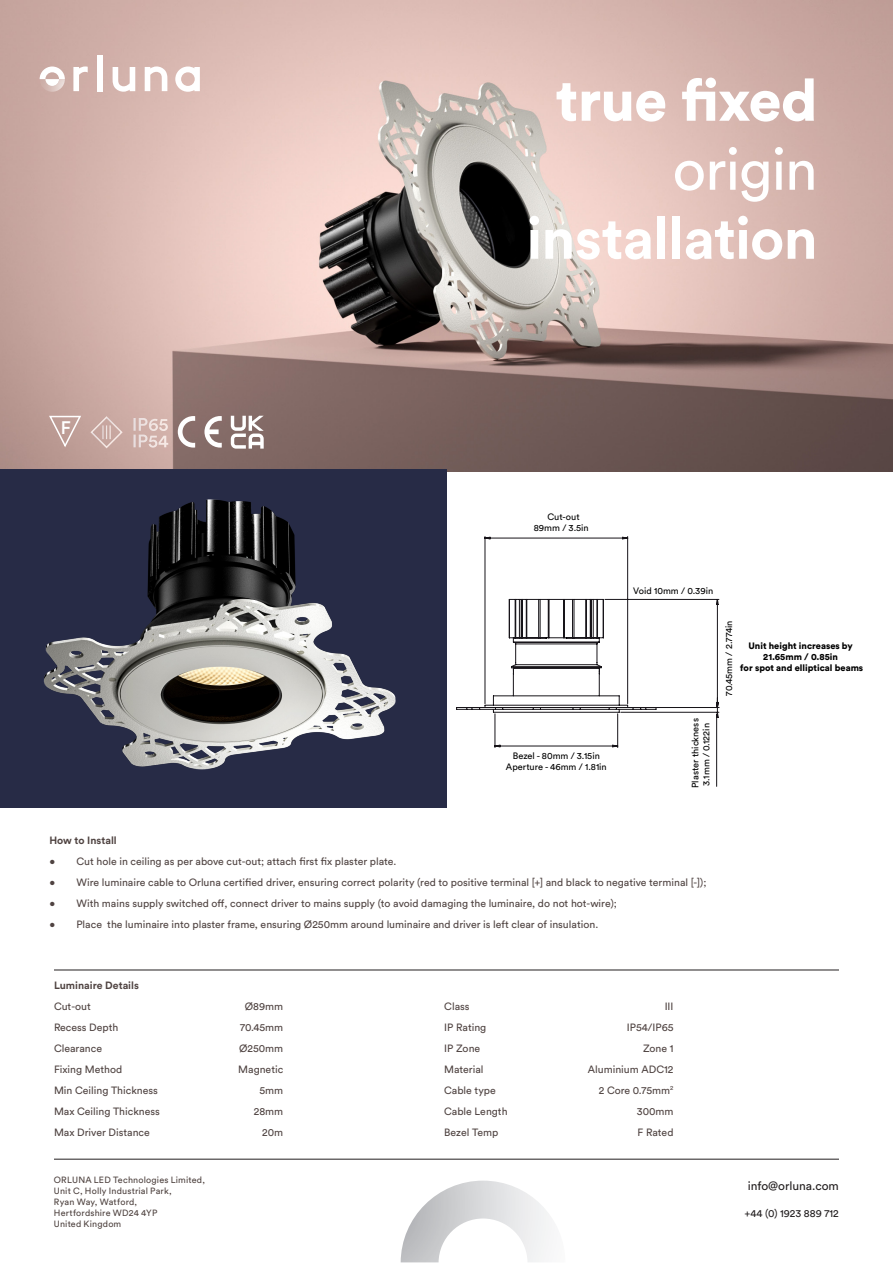
<style>
.page{position:relative;width:893px;height:1263px;background:#fff}
.page>*{position:absolute;margin:0;border:0;box-sizing:border-box;transform-origin:0 0}
.t1{font:700 58.5px "Circular Std";letter-spacing:-.015em;color:#fff}
.t2{font:900 58.5px "Circular Std";letter-spacing:-.015em;color:#fff}
.t3{font:58.5px "Circular Std";letter-spacing:-.02em;color:#fff}
.t4{font:500 18px "Circular Std";color:#fff}
.t5{font:18px "Agency FB";color:#fff}
.t6{font:12px "Circular Std";color:#231f20}
.t7{font:10.5px "Circular Std";color:#4f4341}
.t8{font:700 10.5px "Circular Std";color:#4f4341}
.t9{font:10.5px "Circular Std";color:#231f20}
.t10{font:9.15px/11.1px "Circular Std";color:#000001;text-align:center}
.t11{font:900 9.15px/11.1px "Circular Std";color:#000001;text-align:center}
.t12{font:9px "Circular Std";letter-spacing:.02em;color:#4f4340}
</style>
<div class="page">
<img style="left:0;top:0;width:893px;height:471px">
<div style="left:0;top:470px;width:446px;height:338px;background:#272b46"></div>
<hr style="left:54px;top:1159px;width:785px;height:1px;background:#231f20">
<svg style="left:89px;top:415px;width:35px;height:34px"></svg>
<svg style="left:48px;top:415px;width:34px;height:33px"></svg>
<img style="left:401px;top:1180px;width:148px;height:82px">
<img style="left:43px;top:499px;width:353px;height:271px">
<svg style="left:175px;top:66px;width:25px;height:26px"></svg>
<div style="left:97px;top:55px;width:5px;height:36px;background:#fff"></div>
<svg style="left:40px;top:66px;width:25px;height:26px"></svg>
<svg style="left:113px;top:67px;width:22px;height:25px"></svg>
<svg style="left:145px;top:66px;width:22px;height:25px"></svg>
<svg style="left:73px;top:66px;width:15px;height:25px"></svg>
<svg style="left:456px;top:599px;width:29px;height:111px"></svg>
<svg style="left:485px;top:536px;width:234px;height:251px"></svg>
<hr style="left:54px;top:970px;width:785px;height:1px;background:#231f20">
<svg style="left:204px;top:416px;width:18px;height:32px"></svg>
<svg style="left:178px;top:416px;width:17px;height:32px"></svg>
<svg style="left:231px;top:416px;width:33px;height:33px"></svg>
<p class="t4" style="left:61px;top:417px;width:12px">F</p>
<p class="t5" style="left:101px;top:421px;width:12px">III</p>
<p class="t4" style="left:132px;top:413px;width:38px">IP65</p>
<p class="t4" style="left:132px;top:430px;width:38px">IP54</p>
<p class="t2" style="left:556px;top:61px;width:263px">true fixed</p>
<p class="t3" style="left:673px;top:134px;width:147px">origin</p>
<p class="t1" style="left:526px;top:200px;width:293px">installation</p>
<p class="t10" style="left:534px;top:511px;width:56px">Cut-out<br>89mm / 3.5in</p>
<p class="t10" style="left:506px;top:750px;width:102px">Bezel - 80mm / 3.15in<br>Aperture - 46mm / 1.81in</p>
<p class="t10" style="left:633px;top:585px;width:81px">Void 10mm / 0.39in</p>
<p class="t10" style="left:690px;top:788px;width:71px;text-align:left;rotate:-90deg">Plaster thickness<br>3.1mm / 0.122in</p>
<p class="t10" style="left:723px;top:696px;width:76px;rotate:-90deg">70.45mm / 2.774in</p>
<p class="t11" style="left:740px;top:640px;width:124px">Unit height increases by<br>21.65mm / 0.85in<br>for spot and elliptical beams</p>
<p class="t8" style="left:49px;top:834px;width:69px">How to Install</p>
<p class="t7" style="left:49px;top:855px;width:348px">• Cut hole in ceiling as per above cut-out; attach first fix plaster plate.</p>
<p class="t7" style="left:49px;top:876px;width:658px">• Wire luminaire cable to Orluna certified driver, ensuring correct polarity (red to positive terminal [+] and black to negative terminal [-]);</p>
<p class="t7" style="left:49px;top:897px;width:569px">• With mains supply switched off, connect driver to mains supply (to avoid damaging the luminaire, do not hot-wire);</p>
<p class="t7" style="left:49px;top:918px;width:550px">• Place the luminaire into plaster frame, ensuring Ø250mm around luminaire and driver is left clear of insulation.</p>
<p class="t8" style="left:54px;top:978px;width:86px">Luminaire Details</p>
<p class="t7" style="left:54px;top:999px;width:38px">Cut-out</p>
<p class="t7" style="left:54px;top:1020px;width:66px">Recess Depth</p>
<p class="t7" style="left:54px;top:1041px;width:50px">Clearance</p>
<p class="t7" style="left:54px;top:1062px;width:70px">Fixing Method</p>
<p class="t7" style="left:54px;top:1083px;width:105px">Min Ceiling Thickness</p>
<p class="t7" style="left:54px;top:1104px;width:108px">Max Ceiling Thickness</p>
<p class="t7" style="left:54px;top:1125px;width:97px">Max Driver Distance</p>
<p class="t12" style="left:54px;top:1175px;width:153px">ORLUNA LED Technologies Limited,</p>
<p class="t12" style="left:54px;top:1185px;width:119px">Unit C, Holly Industrial Park,</p>
<p class="t12" style="left:54px;top:1196px;width:85px">Ryan Way, Watford,</p>
<p class="t12" style="left:54px;top:1207px;width:105px">Hertfordshire WD24 4YP</p>
<p class="t12" style="left:54px;top:1218px;width:69px">United Kingdom</p>
<p class="t7" style="left:245px;top:999px;width:40px">Ø89mm</p>
<p class="t7" style="left:240px;top:1020px;width:45px">70.45mm</p>
<p class="t7" style="left:239px;top:1041px;width:46px">Ø250mm</p>
<p class="t7" style="left:238px;top:1062px;width:46px">Magnetic</p>
<p class="t7" style="left:260px;top:1083px;width:25px">5mm</p>
<p class="t7" style="left:254px;top:1104px;width:31px">28mm</p>
<p class="t7" style="left:262px;top:1125px;width:23px">20m</p>
<p class="t7" style="left:444px;top:999px;width:27px">Class</p>
<p class="t7" style="left:444px;top:1020px;width:44px">IP Rating</p>
<p class="t7" style="left:444px;top:1041px;width:38px">IP Zone</p>
<p class="t7" style="left:444px;top:1062px;width:41px">Material</p>
<p class="t7" style="left:444px;top:1083px;width:53px">Cable type</p>
<p class="t7" style="left:444px;top:1104px;width:65px">Cable Length</p>
<p class="t7" style="left:444px;top:1125px;width:56px">Bezel Temp</p>
<p class="t7" style="left:665px;top:999px;width:10px">III</p>
<p class="t7" style="left:627px;top:1020px;width:48px">IP54/IP65</p>
<p class="t7" style="left:643px;top:1041px;width:32px">Zone 1</p>
<p class="t7" style="left:588px;top:1062px;width:87px">Aluminium ADC12</p>
<p class="t7" style="left:599px;top:1083px;width:76px">2 Core 0.75mm<sup>2</sup></p>
<p class="t7" style="left:637px;top:1104px;width:38px">300mm</p>
<p class="t7" style="left:638px;top:1125px;width:37px">F Rated</p>
<p class="t6" style="left:748px;top:1179px;width:93px">info@orluna.com</p>
<p class="t9" style="left:744px;top:1207px;width:96px">+44 (0) 1923 889 712</p>
</div>
